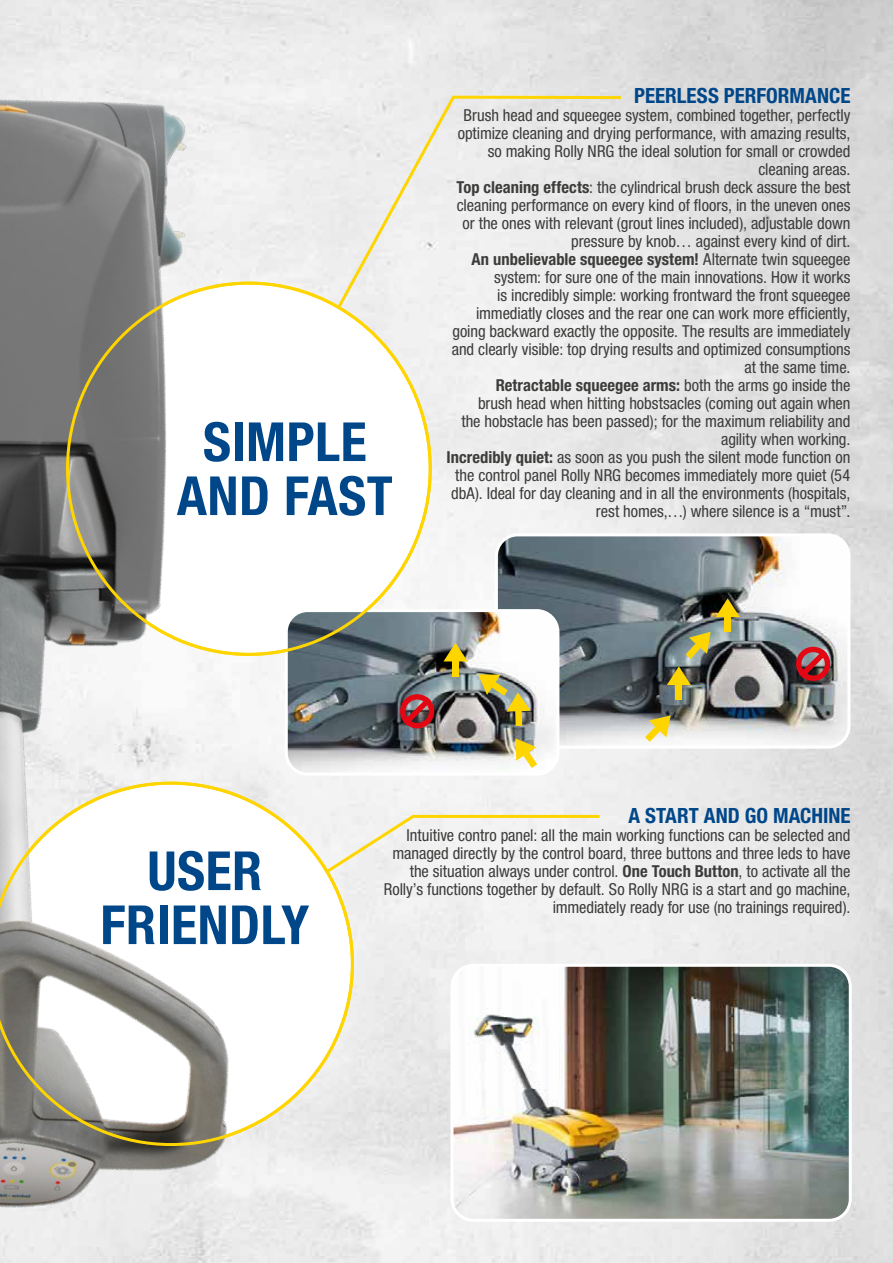
<style>
.page{position:relative;width:893px;height:1263px;background:#fff}
.page>*{position:absolute;margin:0;border:0;box-sizing:border-box;transform-origin:0 0}
.t1{font:700 condensed 54px "Helvetica Neue LT Std";letter-spacing:.01em;color:#00478a}
._3-Testo{font:700 condensed 21px "Helvetica Neue LT Std";color:#00478a}
._3-Testo-2{font:condensed 16.5px/18px "Helvetica Neue LT Std";letter-spacing:-.005em;color:#3c3c3b;text-align:right}
.s1{font-weight:700}
</style>
<div class="page">
<img style="left:0;top:0;width:893px;height:1263px">
<div style="left:354px;top:813px;width:249px;height:163px;background:#f1f1f1"></div>
<svg style="left:68px;top:283px;width:362px;height:371px"></svg>
<img style="left:496px;top:535px;width:353px;height:212px">
<div style="left:495px;top:533px;width:355px;height:216px;border:3px solid #fff;border-radius:21px"></div>
<img style="left:286px;top:611px;width:272px;height:163px">
<div style="left:285px;top:609px;width:274px;height:167px;border:3px solid #fff;border-radius:21px"></div>
<div style="left:676px;top:680px;width:6px;height:20px;background:#ffd500"></div>
<svg style="left:667px;top:666px;width:24px;height:19px"></svg>
<svg style="left:645px;top:715px;width:26px;height:27px"></svg>
<svg style="left:516px;top:738px;width:21px;height:30px"></svg>
<svg style="left:478px;top:674px;width:53px;height:52px;background:#989263"></svg>
<div style="left:724px;top:612px;width:7px;height:20px;background:#ffd500"></div>
<svg style="left:716px;top:598px;width:24px;height:19px"></svg>
<div style="left:452px;top:656px;width:7px;height:20px;background:#ffd500"></div>
<svg style="left:443px;top:643px;width:25px;height:18px"></svg>
<svg style="left:686px;top:632px;width:25px;height:27px"></svg>
<svg style="left:793px;top:644px;width:40px;height:39px;background:#924148"></svg>
<svg style="left:397px;top:691px;width:40px;height:40px;background:#94454d"></svg>
<svg style="left:0;top:782px;width:354px;height:364px"></svg>
<svg style="left:335px;top:94px;width:289px;height:216px"></svg>
<img style="left:452px;top:965px;width:398px;height:255px">
<div style="left:450px;top:964px;width:402px;height:258px;border:3px solid #fff;border-radius:21px"></div>
<p class="t1" style="left:203px;top:409px;width:165px">SIMPLE</p>
<p class="t1" style="left:177px;top:463px;width:217px">AND FAST</p>
<p class="_3-Testo" style="left:634px;top:83px;width:218px">PEERLESS PERFORMANCE</p>
<p class="_3-Testo-2" style="left:447px;top:106px;width:405px">Brush head and squeegee system, combined together, perfectly optimize cleaning and drying performance, with amazing results, so making Rolly NRG the ideal solution for small or crowded cleaning areas.<br><span class="s1">Top cleaning effects</span>: the cylindrical brush deck assure the best cleaning performance on every kind of floors, in the uneven ones or the ones with relevant (grout lines included), adjustable down pressure by knob… against every kind of dirt.<br><span class="s1">An unbelievable squeegee system!</span> Alternate twin squeegee system: for sure one of the main innovations. How it works<br>is incredibly simple: working frontward the front squeegee immediatly closes and the rear one can work more efficiently, going backward exactly the opposite. The results are immediately and clearly visible: top drying results and optimized consumptions at the same time.<br><span class="s1">Retractable squeegee arms:</span> both the arms go inside the<br>brush head when hitting hobstsacles (coming out again when<br>the hobstacle has been passed); for the maximum reliability and agility when working.<br><span class="s1">Incredibly quiet:</span> as soon as you push the silent mode function on the control panel Rolly NRG becomes immediately more quiet (54 dbA). Ideal for day cleaning and in all the environments (hospitals, rest homes,…) where silence is a “must”.</p>
<p class="t1" style="left:147px;top:838px;width:116px">USER</p>
<p class="t1" style="left:100px;top:892px;width:210px">FRIENDLY</p>
<p class="_3-Testo" style="left:628px;top:803px;width:223px">A START AND GO MACHINE</p>
<p class="_3-Testo-2" style="left:406px;top:826px;width:445px">Intuitive contro panel: all the main working functions can be selected and</p>
<p class="_3-Testo-2" style="left:393px;top:844px;width:459px">managed directly by the control board, three buttons and three leds to have</p>
<p class="_3-Testo-2" style="left:410px;top:862px;width:442px">the situation always under control. <span class="s1">One Touch Button</span>, to activate all the</p>
<p class="_3-Testo-2" style="left:384px;top:880px;width:468px">Rolly’s functions together by default. So Rolly NRG is a start and go machine,</p>
<p class="_3-Testo-2" style="left:553px;top:898px;width:299px">immediately ready for use (no trainings required).</p>
</div>
